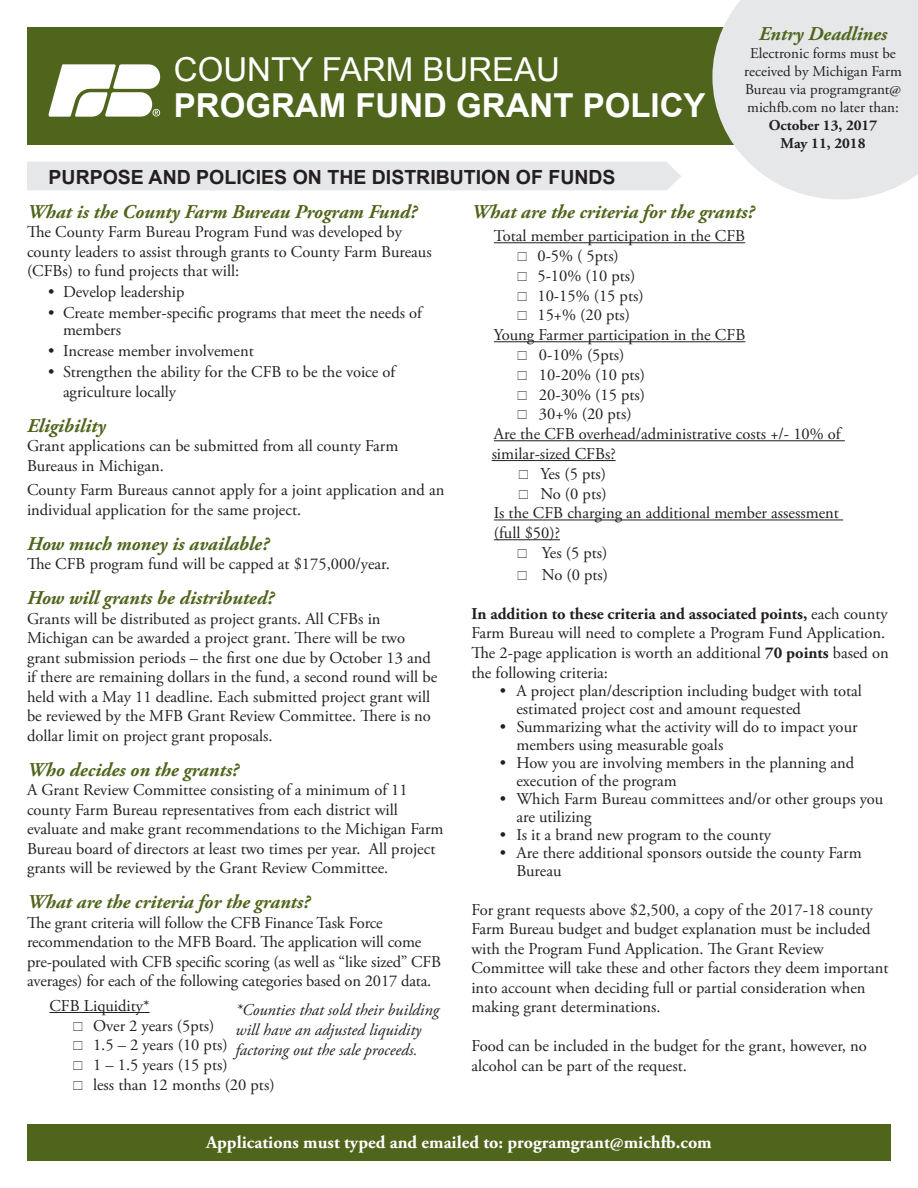
<style>
.page{position:relative;width:918px;height:1188px;background:#fff}
.page>*{position:absolute;margin:0;border:0;box-sizing:border-box;transform-origin:0 0}
.t1{font:700 33px/36px "Arial";color:#fff}
.Paragraph_Text{font:italic 700 19.5px "Adobe Garamond Pro";color:#50651c}
.award_category{font:700 19.5px "Arial";color:#231f20}
.t2{font:700 18px "Adobe Garamond Pro";color:#fff}
.Paragraph_Text-2{font:16.5px/19.5px "Adobe Garamond Pro";color:#231f20}
.t3{font:italic 16.5px/19.8px "Adobe Garamond Pro";color:#231f20}
.t4{font:15px/18px "Adobe Garamond Pro";color:#231f20;text-align:center}
.t5{font:700 15px "Adobe Garamond Pro";color:#231f20}
.s1{font-weight:400}
.s2{font-weight:700}
</style>
<div class="page">
<div style="left:27px;top:27px;width:864px;height:118px;background:#50651c"></div>
<svg style="left:49px;top:64px;width:111px;height:53px"></svg>
<div style="left:27px;top:1124px;width:864px;height:37px;background:#50651c"></div>
<hr style="left:50px;top:1012px;width:100px;height:1px;background:#231f20">
<hr style="left:494px;top:242px;width:251px;height:1px;background:#231f20">
<hr style="left:494px;top:341px;width:251px;height:1px;background:#231f20">
<hr style="left:494px;top:440px;width:351px;height:1px;background:#231f20">
<hr style="left:492px;top:460px;width:124px;height:1px;background:#231f20">
<hr style="left:494px;top:520px;width:349px;height:1px;background:#231f20">
<hr style="left:494px;top:539px;width:66px;height:1px;background:#231f20">
<div style="left:27px;top:162px;width:654px;height:28px;background:#e6e7e9"></div>
<svg style="left:712px;top:0;width:206px;height:200px;background:#e5e7e7"></svg>
<p class="t1" style="left:174px;top:53px;width:533px"><span class="s1">COUNTY FARM BUREAU<br></span>PROGRAM FUND GRANT POLICY</p>
<p class="award_category" style="left:49px;top:164px;width:568px">PURPOSE AND POLICIES ON THE DISTRIBUTION OF FUNDS</p>
<p class="Paragraph_Text" style="left:759px;top:23px;width:130px">Entry Deadlines</p>
<p class="t4" style="left:744px;top:45px;width:159px">Electronic forms must be received by Michigan Farm<br>Bureau via programgrant@ michfb.com no later than:</p>
<p class="t5" style="left:769px;top:117px;width:110px">October 13, 2017</p>
<p class="t5" style="left:781px;top:135px;width:87px">May 11, 2018</p>
<p class="Paragraph_Text" style="left:27px;top:200px;width:391px">What is the County Farm Bureau Program Fund?</p>
<p class="Paragraph_Text-2" style="left:27px;top:223px;width:406px">The County Farm Bureau Program Fund was developed by county leaders to assist through grants to County Farm Bureaus (CFBs) to fund projects that will:</p>
<p class="Paragraph_Text-2" style="left:48px;top:283px;width:138px">• Develop leadership</p>
<p class="Paragraph_Text-2" style="left:63px;top:306px;width:361px;line-height:16.5px;text-indent:-15px">• Create member-specific programs that meet the needs of members</p>
<p class="Paragraph_Text-2" style="left:48px;top:342px;width:207px">• Increase member involvement</p>
<p class="Paragraph_Text-2" style="left:63px;top:363px;width:334px;text-indent:-15px">• Strengthen the ability for the CFB to be the voice of agriculture locally</p>
<p class="Paragraph_Text" style="left:27px;top:414px;width:80px">Eligibility</p>
<p class="Paragraph_Text-2" style="left:27px;top:437px;width:373px">Grant applications can be submitted from all county Farm<br>Bureaus in Michigan.</p>
<p class="Paragraph_Text-2" style="left:27px;top:480px;width:419px">County Farm Bureaus cannot apply for a joint application and an individual application for the same project.</p>
<p class="Paragraph_Text" style="left:27px;top:532px;width:243px">How much money is available?</p>
<p class="Paragraph_Text-2" style="left:27px;top:555px;width:364px">The CFB program fund will be capped at $175,000/year.</p>
<p class="Paragraph_Text" style="left:27px;top:587px;width:248px">How will grants be distributed?</p>
<p class="Paragraph_Text-2" style="left:27px;top:609px;width:412px">Grants will be distributed as project grants. All CFBs in Michigan can be awarded a project grant. There will be two grant submission periods – the first one due by October 13 and if there are remaining dollars in the fund, a second round will be held with a May 11 deadline. Each submitted project grant will be reviewed by the MFB Grant Review Committee. There is no dollar limit on project grant proposals.</p>
<p class="Paragraph_Text" style="left:27px;top:758px;width:213px">Who decides on the grants?</p>
<p class="Paragraph_Text-2" style="left:27px;top:781px;width:418px">A Grant Review Committee consisting of a minimum of 11 county Farm Bureau representatives from each district will evaluate and make grant recommendations to the Michigan Farm Bureau board of directors at least two times per year. All project grants will be reviewed by the Grant Review Committee.</p>
<p class="Paragraph_Text" style="left:27px;top:891px;width:285px">What are the criteria for the grants?</p>
<p class="Paragraph_Text-2" style="left:27px;top:913px;width:416px">The grant criteria will follow the CFB Finance Task Force recommendation to the MFB Board. The application will come pre-poulated with CFB specific scoring (as well as “like sized” CFB averages) for each of the following categories based on 2017 data.</p>
<p class="Paragraph_Text-2" style="left:50px;top:996px;width:102px">CFB Liquidity*</p>
<p class="Paragraph_Text-2" style="left:93px;top:1016px;width:123px">Over 2 years (5pts)</p>
<p class="Paragraph_Text-2" style="left:93px;top:1036px;width:136px">1.5 – 2 years (10 pts)</p>
<p class="Paragraph_Text-2" style="left:93px;top:1056px;width:136px">1 – 1.5 years (15 pts)</p>
<p class="Paragraph_Text-2" style="left:93px;top:1076px;width:183px">less than 12 months (20 pts)</p>
<p class="t3" style="left:236px;top:1000px;width:205px">*Counties that sold their building will have an adjusted liquidity factoring out the sale proceeds.</p>
<p class="Paragraph_Text" style="left:471px;top:200px;width:285px">What are the criteria for the grants?</p>
<p class="Paragraph_Text-2" style="left:494px;top:227px;width:253px">Total member participation in the CFB</p>
<p class="Paragraph_Text-2" style="left:537px;top:247px;width:83px">0-5% ( 5pts)</p>
<p class="Paragraph_Text-2" style="left:537px;top:266px;width:100px">5-10% (10 pts)</p>
<p class="Paragraph_Text-2" style="left:537px;top:286px;width:108px">10-15% (15 pts)</p>
<p class="Paragraph_Text-2" style="left:537px;top:306px;width:94px">15+% (20 pts)</p>
<p class="Paragraph_Text-2" style="left:494px;top:326px;width:253px">Young Farmer participation in the CFB</p>
<p class="Paragraph_Text-2" style="left:539px;top:346px;width:87px">0-10% (5pts)</p>
<p class="Paragraph_Text-2" style="left:539px;top:365px;width:108px">10-20% (10 pts)</p>
<p class="Paragraph_Text-2" style="left:539px;top:385px;width:108px">20-30% (15 pts)</p>
<p class="Paragraph_Text-2" style="left:539px;top:405px;width:94px">30+% (20 pts)</p>
<p class="Paragraph_Text-2" style="left:492px;top:425px;width:351px">Are the CFB overhead/administrative costs +/- 10% of similar-sized CFBs?</p>
<p class="Paragraph_Text-2" style="left:540px;top:464px;width:67px">Yes (5 pts)</p>
<p class="Paragraph_Text-2" style="left:540px;top:484px;width:68px">No (0 pts)</p>
<p class="Paragraph_Text-2" style="left:494px;top:504px;width:347px">Is the CFB charging an additional member assessment (full $50)?</p>
<p class="Paragraph_Text-2" style="left:542px;top:544px;width:67px">Yes (5 pts)</p>
<p class="Paragraph_Text-2" style="left:542px;top:565px;width:68px">No (0 pts)</p>
<p class="Paragraph_Text-2" style="left:471px;top:604px;width:419px"><span class="s2">In addition to these criteria and associated points,</span> each county Farm Bureau will need to complete a Program Fund Application.<br>The 2-page application is worth an additional <span class="s2">70 points</span> based on the following criteria:</p>
<p class="Paragraph_Text-2" style="left:516px;top:682px;width:347px;line-height:18px;text-indent:-16px">• A project plan/description including budget with total estimated project cost and amount requested</p>
<p class="Paragraph_Text-2" style="left:516px;top:718px;width:343px;line-height:18px;text-indent:-16px">• Summarizing what the activity will do to impact your members using measurable goals</p>
<p class="Paragraph_Text-2" style="left:516px;top:754px;width:339px;line-height:18px;text-indent:-16px">• How you are involving members in the planning and execution of the program</p>
<p class="Paragraph_Text-2" style="left:516px;top:790px;width:369px;line-height:18px;text-indent:-16px">• Which Farm Bureau committees and/or other groups you are utilizing</p>
<p class="Paragraph_Text-2" style="left:500px;top:825px;width:273px">• Is it a brand new program to the county</p>
<p class="Paragraph_Text-2" style="left:516px;top:844px;width:347px;line-height:18px;text-indent:-16px">• Are there additional sponsors outside the county Farm<br>Bureau</p>
<p class="Paragraph_Text-2" style="left:471px;top:901px;width:419px">For grant requests above $2,500, a copy of the 2017-18 county Farm Bureau budget and budget explanation must be included with the Program Fund Application. The Grant Review Committee will take these and other factors they deem important into account when deciding full or partial consideration when making grant determinations.</p>
<p class="Paragraph_Text-2" style="left:471px;top:1037px;width:397px">Food can be included in the budget for the grant, however, no alcohol can be part of the request.</p>
<p class="t2" style="left:206px;top:1131px;width:507px">Applications must typed and emailed to: programgrant@michfb.com</p>
</div>
